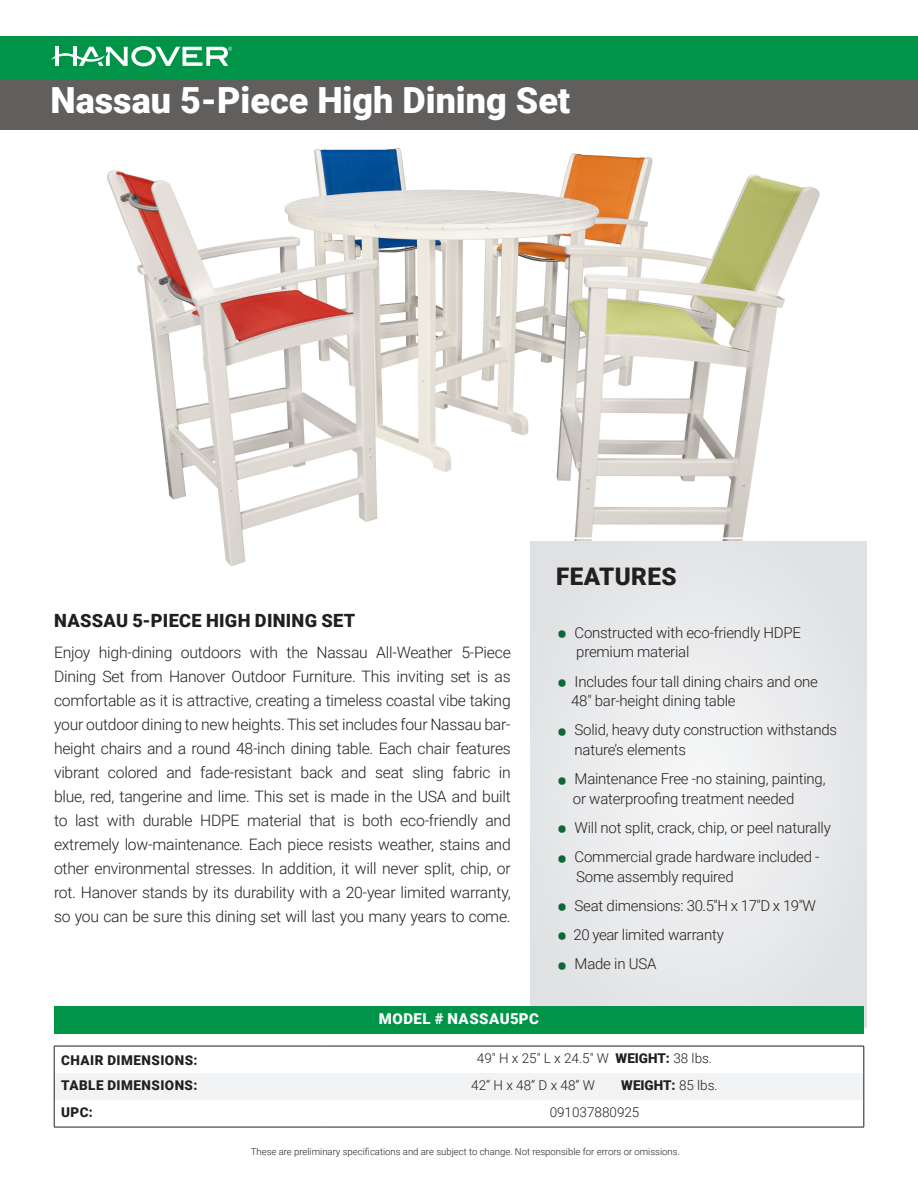
<style>
.page{position:relative;width:918px;height:1188px;background:#fff}
.page>*{position:absolute;margin:0;border:0;box-sizing:border-box;transform-origin:0 0}
.t1{font:900 36px "Roboto";color:#fff}
.t2{font:900 24.3px "Roboto";letter-spacing:.015em;color:#231f20}
.t3{font:900 18.3px "Roboto";letter-spacing:.015em;color:#231f20}
.t4{font:300 15.75px/24px "Roboto";letter-spacing:-.015em;color:#231f20;text-align:justify}
.t5{font:300 15px/19.5px "Roboto";letter-spacing:-.015em;color:#231f20}
.t6{font:900 15px "Roboto";letter-spacing:.035em;color:#fff}
.t7{font:300 13.5px "Roboto";color:#231f20}
.t8{font:900 13.5px "Roboto";letter-spacing:.035em;color:#231f20}
.t9{font:300 9.6px "Roboto";color:#231f20}
.s1{font-size:39px;color:#0c6739}
.s2{font-weight:900}
.s3{font-weight:300}
</style>
<div class="page">
<img style="left:107px;top:148px;width:760px;height:453px">
<div style="left:0;top:36px;width:918px;height:94px;background:#615e5e"></div>
<hr style="left:54px;top:1127px;width:272px;height:1px;background:#231f20">
<hr style="left:326px;top:1127px;width:538px;height:1px;background:#231f20">
<svg style="left:54px;top:1046px;width:811px;height:81px"></svg>
<div style="left:0;top:36px;width:918px;height:42px;background:#009449"></div>
<div style="left:530px;top:542px;width:336px;height:485px;background:#e8e9ea"></div>
<hr style="left:530px;top:537px;width:336px;height:2px;background:#fff">
<div style="left:54px;top:1007px;width:810px;height:27px;background:#009449"></div>
<svg style="left:51px;top:46px;width:181px;height:20px"></svg>
<p class="t1" style="left:50px;top:75px;width:521px">Nassau 5-Piece High Dining Set</p>
<p class="t3" style="left:54px;top:608px;width:303px">NASSAU 5-PIECE HIGH DINING SET</p>
<p class="t4" style="left:54px;top:640px;width:458px">Enjoy high-dining outdoors with the Nassau All-Weather 5-Piece Dining Set from Hanover Outdoor Furniture. This inviting set is as comfortable as it is attractive, creating a timeless coastal vibe taking your outdoor dining to new heights. This set includes four Nassau bar&shy;height chairs and a round 48-inch dining table. Each chair features vibrant colored and fade-resistant back and seat sling fabric in blue, red, tangerine and lime. This set is made in the USA and built to last with durable HDPE material that is both eco-friendly and extremely low-maintenance. Each piece resists weather, stains and other environmental stresses. In addition, it will never split, chip, or rot. Hanover stands by its durability with a 20-year limited warranty, so you can be sure this dining set will last you many years to come.</p>
<p class="t6" style="left:379px;top:1008px;width:162px">MODEL # NASSAU5PC</p>
<p class="t2" style="left:556px;top:560px;width:122px">FEATURES</p>
<p class="t5" style="left:576px;top:622px;width:226px;text-indent:-21px"><span class="s1">•</span> Constructed with eco-friendly HDPE premium material</p>
<p class="t5" style="left:571px;top:671px;width:248px;text-indent:-15px"><span class="s1">•</span> Includes four tall dining chairs and one<br>48" bar-height dining table</p>
<p class="t5" style="left:575px;top:720px;width:264px;text-indent:-19px"><span class="s1">•</span> Solid, heavy duty construction withstands nature’s elements</p>
<p class="t5" style="left:573px;top:768px;width:254px;text-indent:-17px"><span class="s1">•</span> Maintenance Free -no staining, painting, or waterproofing treatment needed</p>
<p class="t5" style="left:556px;top:817px;width:277px"><span class="s1">•</span> Will not split, crack, chip, or peel naturally</p>
<p class="t5" style="left:576px;top:846px;width:245px;text-indent:-21px"><span class="s1">•</span> Commercial grade hardware included -<br>Some assembly required</p>
<p class="t5" style="left:556px;top:895px;width:262px"><span class="s1">•</span> Seat dimensions: 30.5"H x 17"D x 19"W</p>
<p class="t5" style="left:556px;top:924px;width:170px"><span class="s1">•</span> 20 year limited warranty</p>
<p class="t5" style="left:556px;top:954px;width:102px"><span class="s1">•</span> Made in USA</p>
<p class="t8" style="left:61px;top:1051px;width:138px">CHAIR DIMENSIONS:</p>
<p class="t7" style="left:477px;top:1049px;width:237px">49" H x 25" L x 24.5" W <span class="s2">WEIGHT:</span> 38 lbs.</p>
<p class="t8" style="left:61px;top:1076px;width:138px">TABLE DIMENSIONS:</p>
<p class="t7" style="left:471px;top:1076px;width:125px">42” H x 48” D x 48” W</p>
<p class="t8" style="left:621px;top:1076px;width:98px">WEIGHT: <span class="s3">85 lbs.</span></p>
<p class="t8" style="left:61px;top:1103px;width:33px">UPC:</p>
<p class="t7" style="left:550px;top:1103px;width:91px">091037880925</p>
<p class="t9" style="left:251px;top:1145px;width:431px">These are preliminary specifications and are subject to change. Not responsible for errors or omissions.</p>
</div>
